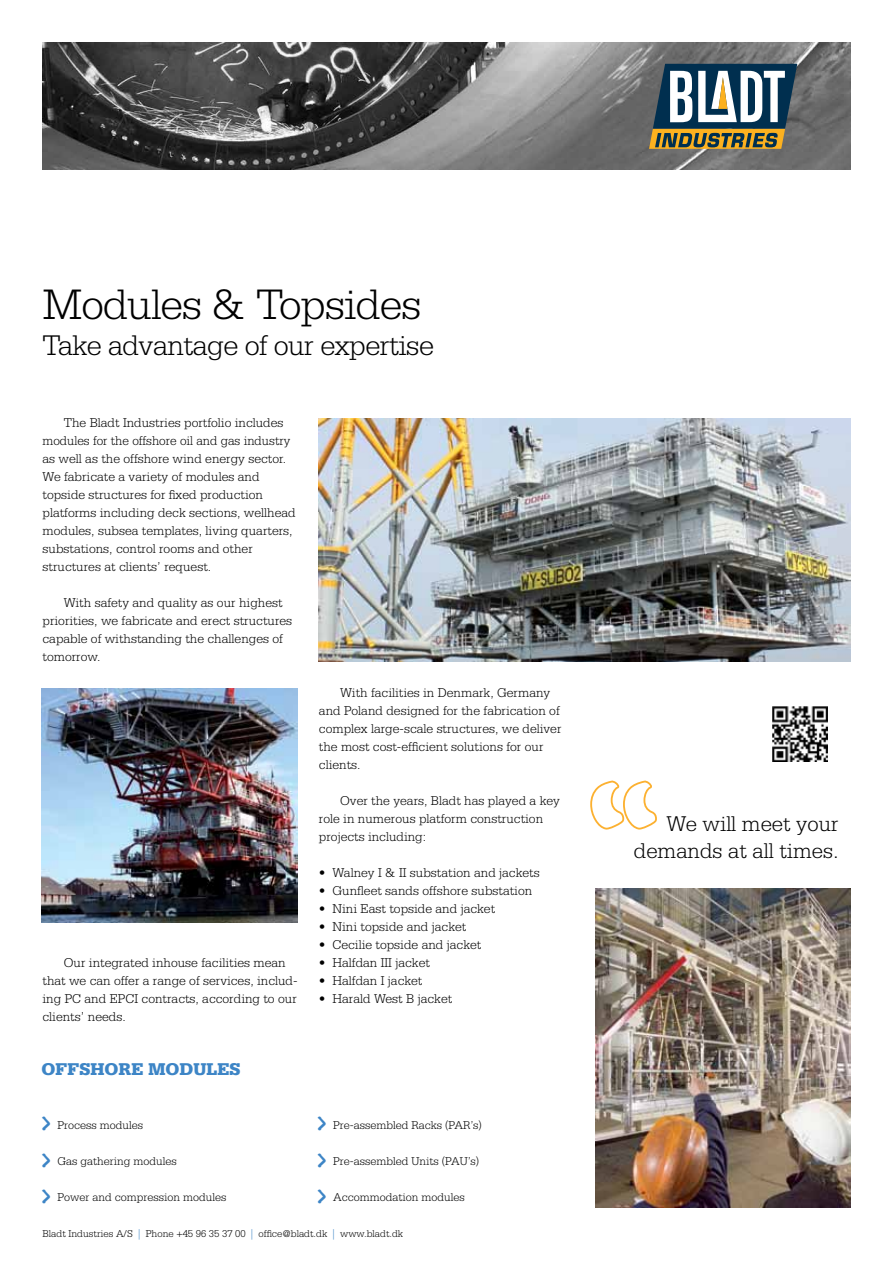
<style>
.page{position:relative;width:893px;height:1263px;background:#fff}
.page>*{position:absolute;margin:0;border:0;box-sizing:border-box;transform-origin:0 0}
.t1{font:300 45px "Serifa Std";letter-spacing:-.02em;color:#000}
.t2{font:300 30px "Serifa Std";letter-spacing:-.02em;color:#000}
.t3{font:300 22.5px/27px "Serifa Std";color:#000;text-align:right}
.t4{font:900 18px "Serifa Std";color:#3d85c6}
.t5{font:300 13.5px/18px "Serifa Std";color:#000}
.t6{font:300 12px "Serifa Std";color:#000}
.t7{font:300 10.5px "Serifa Std";color:#000}
.s1{font-family:"Marker Felt";font-weight:100;font-size:24px;color:#3d85c6}
.s2{color:#3d85c6}
</style>
<div class="page">
<img style="left:43px;top:43px;width:807px;height:127px">
<svg style="left:590px;top:780px;width:67px;height:50px"></svg>
<svg style="left:649px;top:64px;width:148px;height:85px"></svg>
<img style="left:773px;top:706px;width:55px;height:55px">
<img style="left:42px;top:688px;width:255px;height:234px">
<img style="left:319px;top:419px;width:531px;height:242px">
<img style="left:595px;top:889px;width:255px;height:319px">
<h1 class="t1" style="left:43px;top:279px;width:380px">Modules &amp; Topsides</h1>
<h2 class="t2" style="left:43px;top:329px;width:393px">Take advantage of our expertise</h2>
<p class="t5" style="left:43px;top:414px;width:255px;text-indent:21px">The Bladt Industries portfolio includes modules for the offshore oil and gas industry as well as the offshore wind energy sector.<br>We fabricate a variety of modules and topside structures for fixed production platforms including deck sections, wellhead modules, subsea templates, living quarters, substations, control rooms and other structures at clients’ request.</p>
<p class="t5" style="left:43px;top:594px;width:251px;text-indent:21px">With safety and quality as our highest priorities, we fabricate and erect structures capable of withstanding the challenges of tomorrow.</p>
<p class="t5" style="left:43px;top:954px;width:257px;text-indent:21px">Our integrated inhouse facilities mean that we can offer a range of services, includ&shy;ing PC and EPCI contracts, according to our clients’ needs.</p>
<h3 class="t4" style="left:41px;top:1059px;width:201px">OFFSHORE MODULES</h3>
<p class="t6" style="left:41px;top:1118px;width:103px"><span class="s1">&gt;</span> Process modules</p>
<p class="t6" style="left:41px;top:1154px;width:137px"><span class="s1">&gt;</span> Gas gathering modules</p>
<p class="t6" style="left:41px;top:1190px;width:186px"><span class="s1">&gt;</span> Power and compression modules</p>
<p class="t5" style="left:319px;top:684px;width:244px;text-indent:21px">With facilities in Denmark, Germany and Poland designed for the fabrication of complex large-scale structures, we deliver the most cost-efficient solutions for our clients.</p>
<p class="t5" style="left:319px;top:792px;width:243px;text-indent:21px">Over the years, Bladt has played a key role in numerous platform construction projects including:</p>
<p class="t5" style="left:319px;top:864px;width:222px">• Walney I &amp; II substation and jackets</p>
<p class="t5" style="left:319px;top:882px;width:215px">• Gunfleet sands offshore substation</p>
<p class="t5" style="left:319px;top:900px;width:178px">• Nini East topside and jacket</p>
<p class="t5" style="left:319px;top:918px;width:149px">• Nini topside and jacket</p>
<p class="t5" style="left:319px;top:936px;width:164px">• Cecilie topside and jacket</p>
<p class="t5" style="left:319px;top:954px;width:113px">• Halfdan III jacket</p>
<p class="t5" style="left:319px;top:972px;width:105px">• Halfdan I jacket</p>
<p class="t5" style="left:319px;top:990px;width:135px">• Harald West B jacket</p>
<p class="t6" style="left:317px;top:1118px;width:166px"><span class="s1">&gt;</span> Pre-assembled Racks (PAR’s)</p>
<p class="t6" style="left:317px;top:1154px;width:163px"><span class="s1">&gt;</span> Pre-assembled Units (PAU’s)</p>
<p class="t6" style="left:317px;top:1190px;width:149px"><span class="s1">&gt;</span> Accommodation modules</p>
<p class="t7" style="left:43px;top:1228px;width:362px">Bladt Industries A/S <span class="s2">|</span> Phone +45 96 35 37 00 <span class="s2">|</span> office@bladt.dk <span class="s2">|</span> www.bladt.dk</p>
<h3 class="t3" style="left:634px;top:810px;width:206px">We will meet your demands at all times.</h3>
</div>
